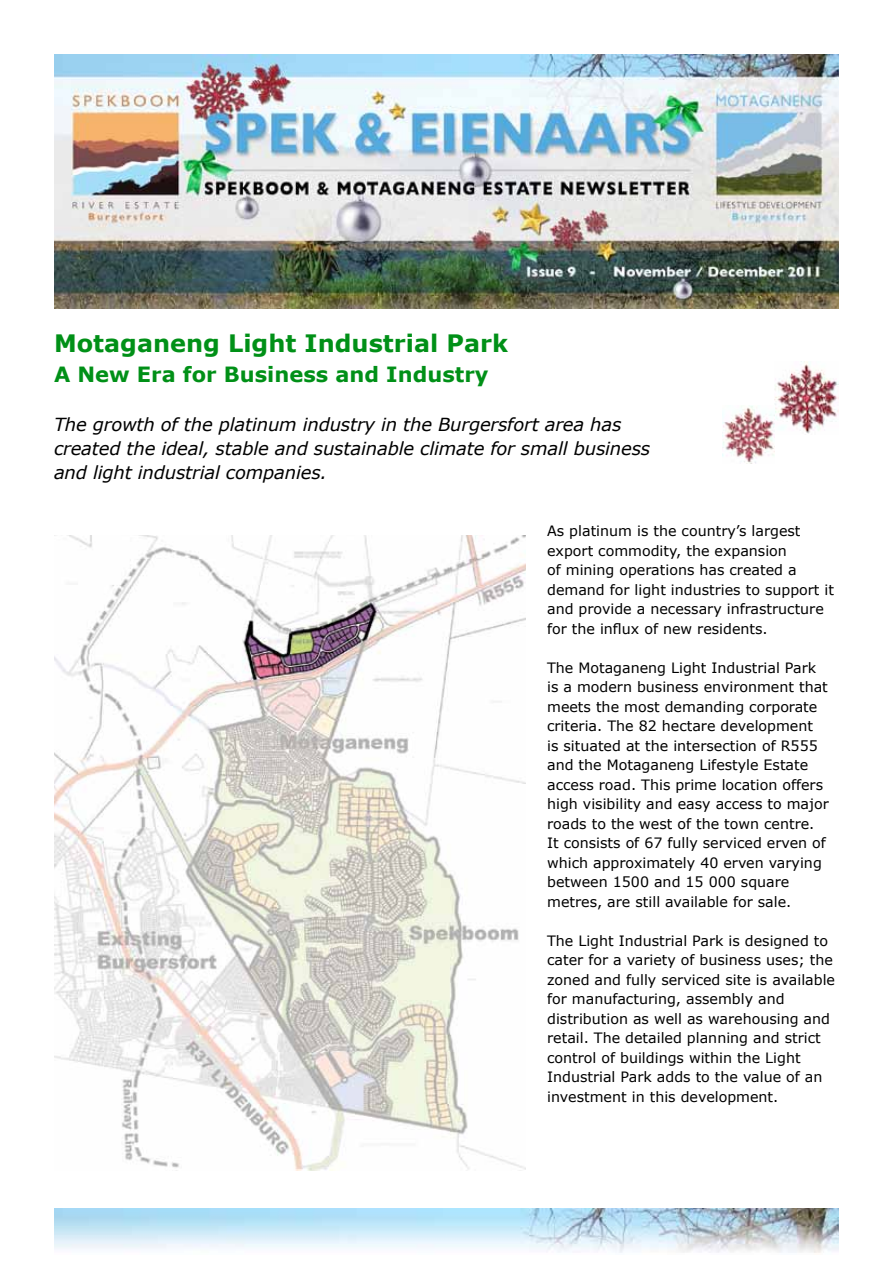
<style>
.page{position:relative;width:893px;height:1263px;background:#fff}
.page>*{position:absolute;margin:0;border:0;box-sizing:border-box;transform-origin:0 0}
.t1{font:700 24px "Verdana";color:#009017}
.t2{font:700 21px "Verdana";color:#009017}
.t3{font:italic 18px/24px "Verdana";letter-spacing:-.01em;color:#000}
.t4{font:14.25px/19.5px "Verdana";color:#000}
</style>
<div class="page">
<img style="left:54px;top:54px;width:785px;height:254px">
<img style="left:54px;top:1209px;width:785px;height:44px">
<img style="left:54px;top:535px;width:472px;height:635px">
<img style="left:774px;top:361px;width:65px;height:73px">
<img style="left:722px;top:406px;width:52px;height:58px">
<h1 class="t1" style="left:54px;top:328px;width:456px">Motaganeng Light Industrial Park</h1>
<h2 class="t2" style="left:54px;top:361px;width:436px">A New Era for Business and Industry</h2>
<p class="t3" style="left:54px;top:412px;width:598px">The growth of the platinum industry in the Burgersfort area has created the ideal, stable and sustainable climate for small business and light industrial companies.</p>
<p class="t4" style="left:547px;top:521px;width:288px">As platinum is the country’s largest export commodity, the expansion<br>of mining operations has created a demand for light industries to support it and provide a necessary infrastructure for the influx of new residents.</p>
<p class="t4" style="left:547px;top:658px;width:283px">The Motaganeng Light Industrial Park is a modern business environment that meets the most demanding corporate criteria. The 82 hectare development<br>is situated at the intersection of R555 and the Motaganeng Lifestyle Estate access road. This prime location offers high visibility and easy access to major roads to the west of the town centre.<br>It consists of 67 fully serviced erven of which approximately 40 erven varying between 1500 and 15 000 square metres, are still available for sale.</p>
<p class="t4" style="left:547px;top:931px;width:289px">The Light Industrial Park is designed to cater for a variety of business uses; the zoned and fully serviced site is available for manufacturing, assembly and distribution as well as warehousing and retail. The detailed planning and strict control of buildings within the Light Industrial Park adds to the value of an investment in this development.</p>
</div>
